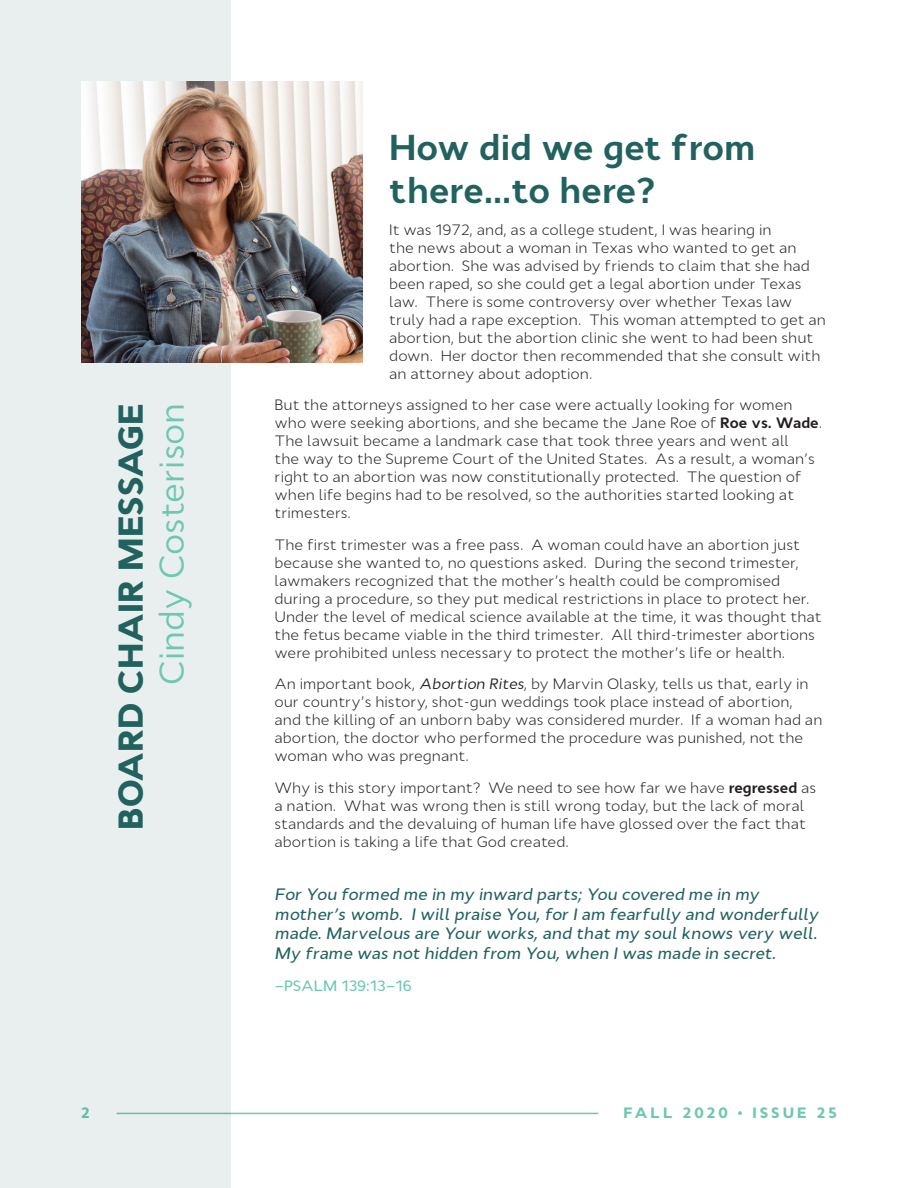
<style>
.page{position:relative;width:918px;height:1188px;background:#fff}
.page>*{position:absolute;margin:0;border:0;box-sizing:border-box;transform-origin:0 0}
.t1{font:700 36px/43.2px "Cyntho Pro";color:#21625f}
.t2{font:900 34.5px "Cyntho Pro";color:#21625f}
.t3{font:34.5px "Cyntho Pro";color:#6dc7b1}
.t4{font:italic 500 16.5px/19.8px "Cyntho Pro";color:#21625f}
.t5{font:300 15px/18px "Cyntho Pro";color:#231f20}
.t6{font:900 15px "Cyntho Pro";letter-spacing:.2em;color:#6dc7b1}
.t7{font:500 15px "Cyntho Pro";color:#6dc7b1}
.s1{font-weight:700}
.s2{font-weight:400;font-style:italic}
</style>
<div class="page">
<hr style="left:117px;top:1113px;width:481px;height:1px;background:#6dc7b1">
<div style="left:0;top:0;width:231px;height:1188px;background:#e9efef"></div>
<img style="left:81px;top:81px;width:281px;height:281px">
<p class="t2" style="left:109px;top:830px;width:429px;rotate:-90deg">BOARD CHAIR MESSAGE</p>
<p class="t3" style="left:150px;top:685px;width:284px;rotate:-90deg">Cindy Costerison</p>
<p class="t1" style="left:389px;top:126px;width:368px">How did we get from there…to here?</p>
<p class="t5" style="left:389px;top:221px;width:438px">It was 1972, and, as a college student, I was hearing in<br>the news about a woman in Texas who wanted to get an abortion. She was advised by friends to claim that she had been raped, so she could get a legal abortion under Texas law. There is some controversy over whether Texas law truly had a rape exception. This woman attempted to get an abortion, but the abortion clinic she went to had been shut down. Her doctor then recommended that she consult with an attorney about adoption.</p>
<p class="t5" style="left:274px;top:396px;width:549px">But the attorneys assigned to her case were actually looking for women who were seeking abortions, and she became the Jane Roe of <span class="s1">Roe vs. Wade</span>.<br>The lawsuit became a landmark case that took three years and went all<br>the way to the Supreme Court of the United States. As a result, a woman’s right to an abortion was now constitutionally protected. The question of when life begins had to be resolved, so the authorities started looking at trimesters.</p>
<p class="t5" style="left:274px;top:536px;width:549px">The first trimester was a free pass. A woman could have an abortion just because she wanted to, no questions asked. During the second trimester, lawmakers recognized that the mother’s health could be compromised during a procedure, so they put medical restrictions in place to protect her.<br>Under the level of medical science available at the time, it was thought that the fetus became viable in the third trimester. All third-trimester abortions were prohibited unless necessary to protect the mother’s life or health.</p>
<p class="t5" style="left:274px;top:675px;width:550px">An important book, <span class="s2">Abortion Rites</span>, by Marvin Olasky, tells us that, early in our country’s history, shot-gun weddings took place instead of abortion, and the killing of an unborn baby was considered murder. If a woman had an abortion, the doctor who performed the procedure was punished, not the woman who was pregnant.</p>
<p class="t5" style="left:274px;top:779px;width:543px">Why is this story important? We need to see how far we have <span class="s1">regressed</span> as a nation. What was wrong then is still wrong today, but the lack of moral standards and the devaluing of human life have glossed over the fact that abortion is taking a life that God created.</p>
<p class="t4" style="left:274px;top:884px;width:546px">For You formed me in my inward parts; You covered me in my mother’s womb. I will praise You, for I am fearfully and wonderfully made. Marvelous are Your works, and that my soul knows very well.<br>My frame was not hidden from You, when I was made in secret.</p>
<p class="t7" style="left:274px;top:976px;width:139px">–PSALM 139:13–16</p>
<p class="t6" style="left:81px;top:1104px;width:10px">2</p>
<p class="t6" style="left:624px;top:1104px;width:215px">FALL 2020 • ISSUE 25</p>
</div>
